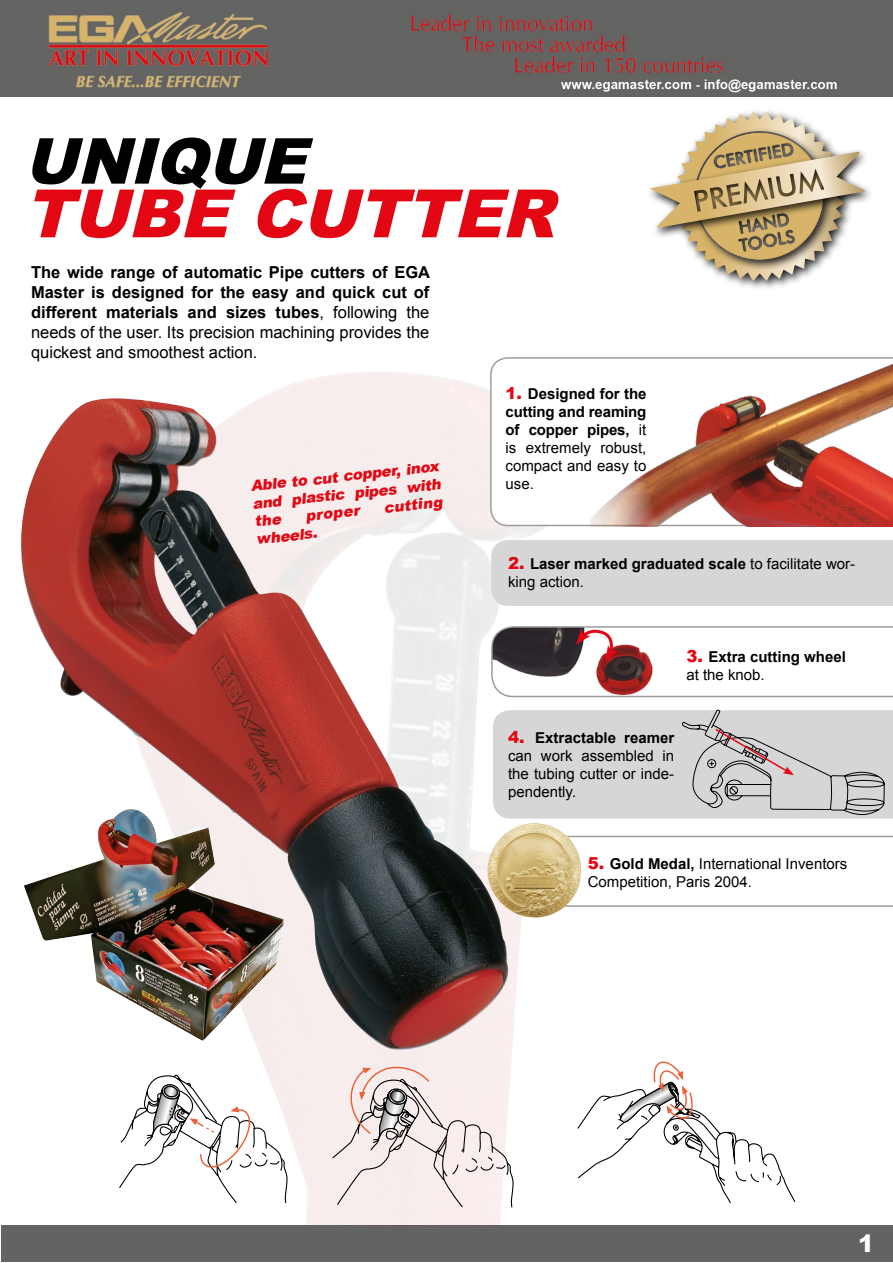
<style>
.page{position:relative;width:893px;height:1263px;background:#fff}
.page>*{position:absolute;margin:0;border:0;box-sizing:border-box;transform-origin:0 0}
.t1{font:italic 900 66.6px "Arial";color:#e30613}
.t2{font:italic 900 63.45px "Arial";color:#000}
.t3{font:900 24px "Arial";color:#fff}
.t4{font:700 16.5px/20px "Arial";color:#000;text-align:justify}
.t5{font:15px/18px "Arial";color:#000}
.t6{font:700 15px/18px "Arial";letter-spacing:-.01em;color:#000}
.t7{font:italic 900 14.85px/17.7px "Arial";color:#e30613;text-align:justify}
.s1{font-weight:400}
.s2{font-weight:900;font-size:16.5px;color:#e30613}
.s3{font-weight:700}
</style>
<div class="page">
<div style="left:1px;top:1225px;width:891px;height:37px;background:#646363"></div>
<img style="left:0;top:0;width:893px;height:97px">
<div style="left:509px;top:540px;width:384px;height:66px;background:#d6d6d6"></div>
<svg style="left:490px;top:357px;width:101px;height:169px"></svg>
<img style="left:21px;top:398px;width:488px;height:654px">
<img style="left:24px;top:809px;width:260px;height:233px">
<svg style="left:119px;top:1060px;width:169px;height:144px"></svg>
<svg style="left:331px;top:1066px;width:183px;height:142px;background:#e7dddc"></svg>
<svg style="left:577px;top:1061px;width:219px;height:142px"></svg>
<img style="left:591px;top:357px;width:302px;height:169px">
<svg style="left:491px;top:626px;width:402px;height:71px"></svg>
<svg style="left:493px;top:709px;width:400px;height:198px"></svg>
<img style="left:481px;top:823px;width:101px;height:94px">
<div style="left:671px;top:108px;width:184px;height:183px;background:#000;opacity:.87"></div>
<svg style="left:651px;top:112px;width:215px;height:169px"></svg>
<h2 class="t2" style="left:24px;top:115px;width:305px">UNIQUE</h2>
<h1 class="t1" style="left:24px;top:165px;width:554px">TUBE CUTTER</h1>
<p class="t4" style="left:31px;top:263px;width:401px">The wide range of automatic Pipe cutters of EGA Master is designed for the easy and quick cut of different materials and sizes tubes<span class="s1">, following the needs of the user. Its precision machining provides the quickest and smoothest action.</span></p>
<p class="t7" style="left:250px;top:477px;width:190px;rotate:-6deg">Able to cut copper, inox and plastic pipes with the</p>
<p class="t7" style="left:383px;top:498px;width:60px;rotate:-6deg">cutting</p>
<p class="t7" style="left:305px;top:506px;width:56px;rotate:-6deg">proper</p>
<p class="t7" style="left:255px;top:530px;width:62px;rotate:-6deg">wheels.</p>
<p class="t6" style="left:506px;top:385px;width:142px;text-align:justify"><span class="s2">1.</span> Designed for the cutting and reaming of copper pipes, <span class="s1">it is extremely robust, compact and easy to use.</span></p>
<p class="t5" style="left:508px;top:555px;width:349px"><span class="s2">2.</span> <span class="s3">Laser marked graduated scale</span> to facilitate wor&shy;king action.</p>
<p class="t6" style="left:686px;top:648px;width:161px"><span class="s2">3.</span> Extra cutting wheel <span class="s1">at the knob.</span></p>
<p class="t5" style="left:508px;top:729px;width:168px;text-align:justify"><span class="s2">4.</span> <span class="s3">Extractable reamer </span>can work assembled in the tubing cutter or inde&shy;pendently.</p>
<p class="t5" style="left:588px;top:855px;width:261px"><span class="s2">5.</span> <span class="s3">Gold Medal,</span> International Inventors<br>Competition, Paris 2004.</p>
<h3 class="t3" style="left:858px;top:1226px;width:18px">1</h3>
</div>
